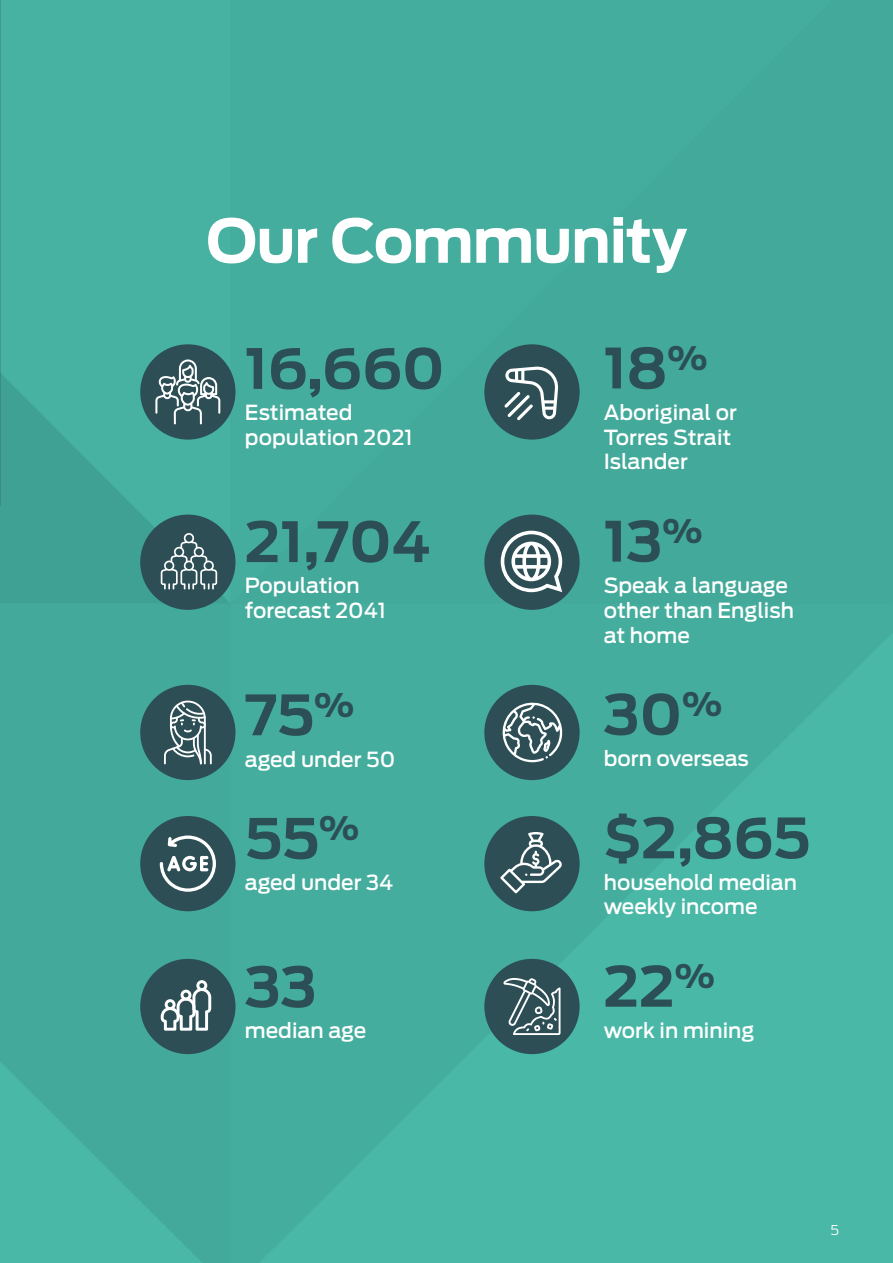
<style>
.page{position:relative;width:893px;height:1263px;background:#fff}
.page>*{position:absolute;margin:0;border:0;box-sizing:border-box;transform-origin:0 0}
.t1{font:700 60px "Antenna";letter-spacing:-.02em;color:#fff}
.t2{font:700 55.2px "Antenna";color:#2b4f54}
.t3{font:500 20.7px/24.8px "Antenna";color:#fff}
.t4{font:300 13.5px "Antenna";color:#fff}
</style>
<div class="page">
<img style="left:0;top:0;width:893px;height:1263px">
<div style="left:140px;top:344px;width:95px;height:96px;background:#2c4e54;border-radius:50%"></div>
<div style="left:140px;top:515px;width:95px;height:95px;background:#2c4e54;border-radius:50%"></div>
<div style="left:140px;top:685px;width:95px;height:95px;background:#2c4e54;border-radius:50%"></div>
<div style="left:140px;top:816px;width:95px;height:95px;background:#2c4e54;border-radius:50%"></div>
<div style="left:140px;top:959px;width:95px;height:95px;background:#2c4e54;border-radius:50%"></div>
<div style="left:484px;top:344px;width:96px;height:96px;background:#2c4e54;border-radius:50%"></div>
<div style="left:484px;top:515px;width:96px;height:95px;background:#2c4e54;border-radius:50%"></div>
<div style="left:484px;top:685px;width:96px;height:95px;background:#2c4e54;border-radius:50%"></div>
<div style="left:484px;top:816px;width:96px;height:95px;background:#2c4e54;border-radius:50%"></div>
<div style="left:484px;top:959px;width:96px;height:95px;background:#2c4e54;border-radius:50%"></div>
<svg style="left:503px;top:978px;width:57px;height:57px"></svg>
<svg style="left:155px;top:359px;width:65px;height:65px"></svg>
<svg style="left:164px;top:701px;width:48px;height:63px"></svg>
<svg style="left:160px;top:835px;width:56px;height:57px"></svg>
<svg style="left:501px;top:531px;width:61px;height:61px"></svg>
<svg style="left:502px;top:702px;width:61px;height:60px"></svg>
<svg style="left:500px;top:832px;width:62px;height:61px"></svg>
<svg style="left:161px;top:980px;width:50px;height:51px"></svg>
<svg style="left:161px;top:533px;width:56px;height:56px"></svg>
<svg style="left:504px;top:366px;width:54px;height:54px"></svg>
<h1 class="t1" style="left:206px;top:205px;width:482px">Our Community</h1>
<h2 class="t2" style="left:245px;top:336px;width:201px">16,660</h2>
<p class="t3" style="left:245px;top:400px;width:169px">Estimated population 2021</p>
<h2 class="t2" style="left:245px;top:509px;width:187px">21,704</h2>
<p class="t3" style="left:245px;top:574px;width:143px">Population forecast 2041</p>
<h2 class="t2" style="left:245px;top:682px;width:111px">75<sup>%</sup></h2>
<p class="t3" style="left:245px;top:747px;width:152px">aged under 50</p>
<h2 class="t2" style="left:245px;top:806px;width:116px">55<sup>%</sup></h2>
<p class="t3" style="left:245px;top:870px;width:150px">aged under 34</p>
<h2 class="t2" style="left:245px;top:954px;width:73px">33</h2>
<p class="t3" style="left:245px;top:1019px;width:123px">median age</p>
<h2 class="t2" style="left:604px;top:335px;width:105px">18<sup>%</sup></h2>
<p class="t3" style="left:604px;top:400px;width:135px">Aboriginal or<br>Torres Strait<br>Islander</p>
<h2 class="t2" style="left:604px;top:509px;width:100px">13<sup>%</sup></h2>
<p class="t3" style="left:604px;top:573px;width:192px">Speak a language other than English at home</p>
<h2 class="t2" style="left:604px;top:682px;width:120px">30<sup>%</sup></h2>
<p class="t3" style="left:604px;top:746px;width:147px">born overseas</p>
<h2 class="t2" style="left:604px;top:805px;width:208px">$2,865</h2>
<p class="t3" style="left:604px;top:870px;width:195px">household median weekly income</p>
<h2 class="t2" style="left:604px;top:954px;width:113px">22<sup>%</sup></h2>
<p class="t3" style="left:604px;top:1018px;width:152px">work in mining</p>
<p class="t4" style="left:830px;top:1222px;width:10px">5</p>
</div>
